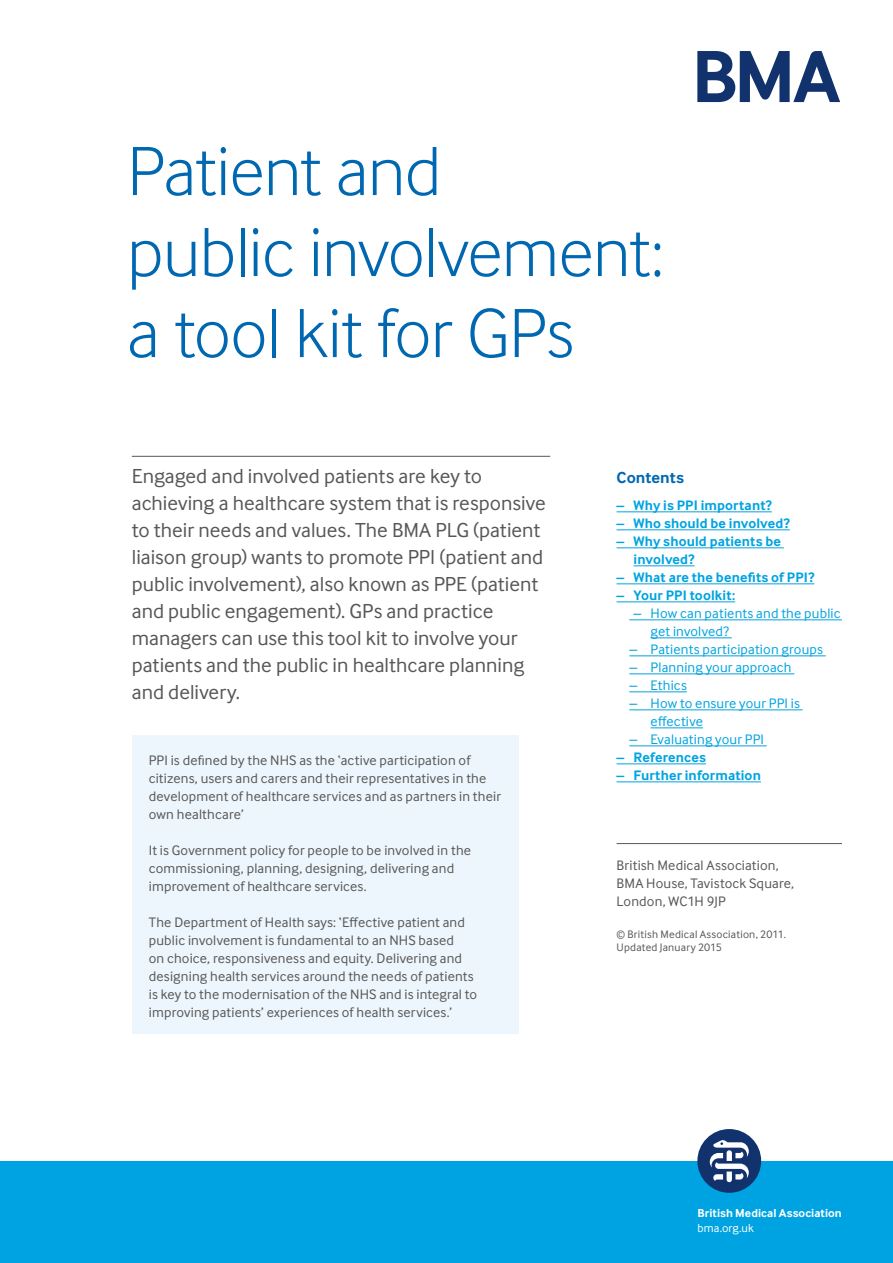
<style>
.page{position:relative;width:893px;height:1263px;background:#fff}
.page>*{position:absolute;margin:0;border:0;box-sizing:border-box;transform-origin:0 0}
.t1{font:300 72px/81px "Inter Face";letter-spacing:-.01em;color:#0067b1}
.t2{font:21px/27px "Inter Face";color:#575756}
.t3{font:700 16.5px "Inter Face";letter-spacing:.005em;color:#0067b1}
.t4{font:14.25px/18px "Inter Face";letter-spacing:.01em;color:#575756}
.t5{font:14.25px/18px "Inter Face";letter-spacing:.01em;color:#00a3e1}
.t6{font:700 14.25px/18px "Inter Face";letter-spacing:.01em;color:#00a3e1}
.t7{font:700 12px "Inter Face";letter-spacing:.01em;color:#fff}
.t8{font:12px "Inter Face";letter-spacing:.01em;color:#fff}
.t9{font:11.25px/13.5px "Inter Face";letter-spacing:.02em;color:#575756}
</style>
<div class="page">
<div style="left:0;top:1161px;width:893px;height:102px;background:#00a3e1"></div>
<div style="left:697px;top:1129px;width:64px;height:64px;background:#12326e;border-radius:50%"></div>
<svg style="left:710px;top:1140px;width:39px;height:42px"></svg>
<svg style="left:697px;top:51px;width:143px;height:51px"></svg>
<div style="left:132px;top:735px;width:387px;height:299px;background:#eef6fd"></div>
<hr style="left:617px;top:512px;width:155px;height:1px;background:#00a3e1">
<hr style="left:617px;top:530px;width:173px;height:1px;background:#00a3e1">
<hr style="left:617px;top:548px;width:167px;height:1px;background:#00a3e1">
<hr style="left:634px;top:566px;width:60px;height:1px;background:#00a3e1">
<hr style="left:617px;top:584px;width:197px;height:1px;background:#00a3e1">
<hr style="left:617px;top:602px;width:118px;height:1px;background:#00a3e1">
<hr style="left:629px;top:620px;width:213px;height:1px;background:#00a3e1">
<hr style="left:651px;top:638px;width:81px;height:1px;background:#00a3e1">
<hr style="left:629px;top:656px;width:197px;height:1px;background:#00a3e1">
<hr style="left:629px;top:674px;width:165px;height:1px;background:#00a3e1">
<hr style="left:629px;top:692px;width:58px;height:1px;background:#00a3e1">
<hr style="left:629px;top:710px;width:174px;height:1px;background:#00a3e1">
<hr style="left:651px;top:728px;width:52px;height:1px;background:#00a3e1">
<hr style="left:629px;top:746px;width:138px;height:1px;background:#00a3e1">
<hr style="left:617px;top:764px;width:89px;height:1px;background:#00a3e1">
<hr style="left:617px;top:782px;width:144px;height:1px;background:#00a3e1">
<hr style="left:132px;top:456px;width:418px;height:1px;background:#575756">
<hr style="left:617px;top:843px;width:225px;height:1px;background:#575756">
<h1 class="t1" style="left:127px;top:130px;width:538px">Patient and<br>public involvement: a tool kit for GPs</h1>
<p class="t2" style="left:132px;top:462px;width:415px">Engaged and involved patients are key to achieving a healthcare system that is responsive to their needs and values. The BMA PLG (patient liaison group) wants to promote PPI (patient and public involvement), also known as PPE (patient and public engagement). GPs and practice managers can use this tool kit to involve your patients and the public in healthcare planning and delivery.</p>
<p class="t3" style="left:617px;top:468px;width:69px">Contents</p>
<p class="t6" style="left:617px;top:496px;width:157px">– Why is PPI important?</p>
<p class="t6" style="left:617px;top:514px;width:175px">– Who should be involved?</p>
<p class="t6" style="left:634px;top:532px;width:149px;text-indent:-17px">– Why should patients be involved?</p>
<p class="t6" style="left:617px;top:568px;width:199px">– What are the benefits of PPI?</p>
<p class="t6" style="left:617px;top:586px;width:120px">– Your PPI toolkit:</p>
<p class="t5" style="left:651px;top:604px;width:191px;text-indent:-17px">– How can patients and the public get involved?</p>
<p class="t5" style="left:629px;top:640px;width:195px">– Patients participation groups</p>
<p class="t5" style="left:629px;top:658px;width:164px">– Planning your approach</p>
<p class="t5" style="left:629px;top:676px;width:59px">– Ethics</p>
<p class="t5" style="left:651px;top:694px;width:151px;text-indent:-21px">– How to ensure your PPI is effective</p>
<p class="t5" style="left:629px;top:730px;width:136px">– Evaluating your PPI</p>
<p class="t6" style="left:617px;top:748px;width:91px">– References</p>
<p class="t6" style="left:617px;top:766px;width:146px">– Further information</p>
<p class="t4" style="left:149px;top:751px;width:354px">PPI is defined by the NHS as the ‘active participation of citizens, users and carers and their representatives in the development of healthcare services and as partners in their own healthcare’</p>
<p class="t4" style="left:149px;top:841px;width:324px">It is Government policy for people to be involved in the commissioning, planning, designing, delivering and improvement of healthcare services.</p>
<p class="t4" style="left:149px;top:913px;width:330px">The Department of Health says: ‘Effective patient and public involvement is fundamental to an NHS based<br>on choice, responsiveness and equity. Delivering and designing health services around the needs of patients is key to the modernisation of the NHS and is integral to improving patients’ experiences of health services.’</p>
<p class="t4" style="left:617px;top:856px;width:179px">British Medical Association,<br>BMA House, Tavistock Square,<br>London, WC1H 9JP</p>
<p class="t9" style="left:617px;top:927px;width:171px">© British Medical Association, 2011.<br>Updated January 2015</p>
<p class="t7" style="left:697px;top:1206px;width:146px">British Medical Association</p>
<p class="t8" style="left:697px;top:1221px;width:58px">bma.org.uk</p>
</div>
